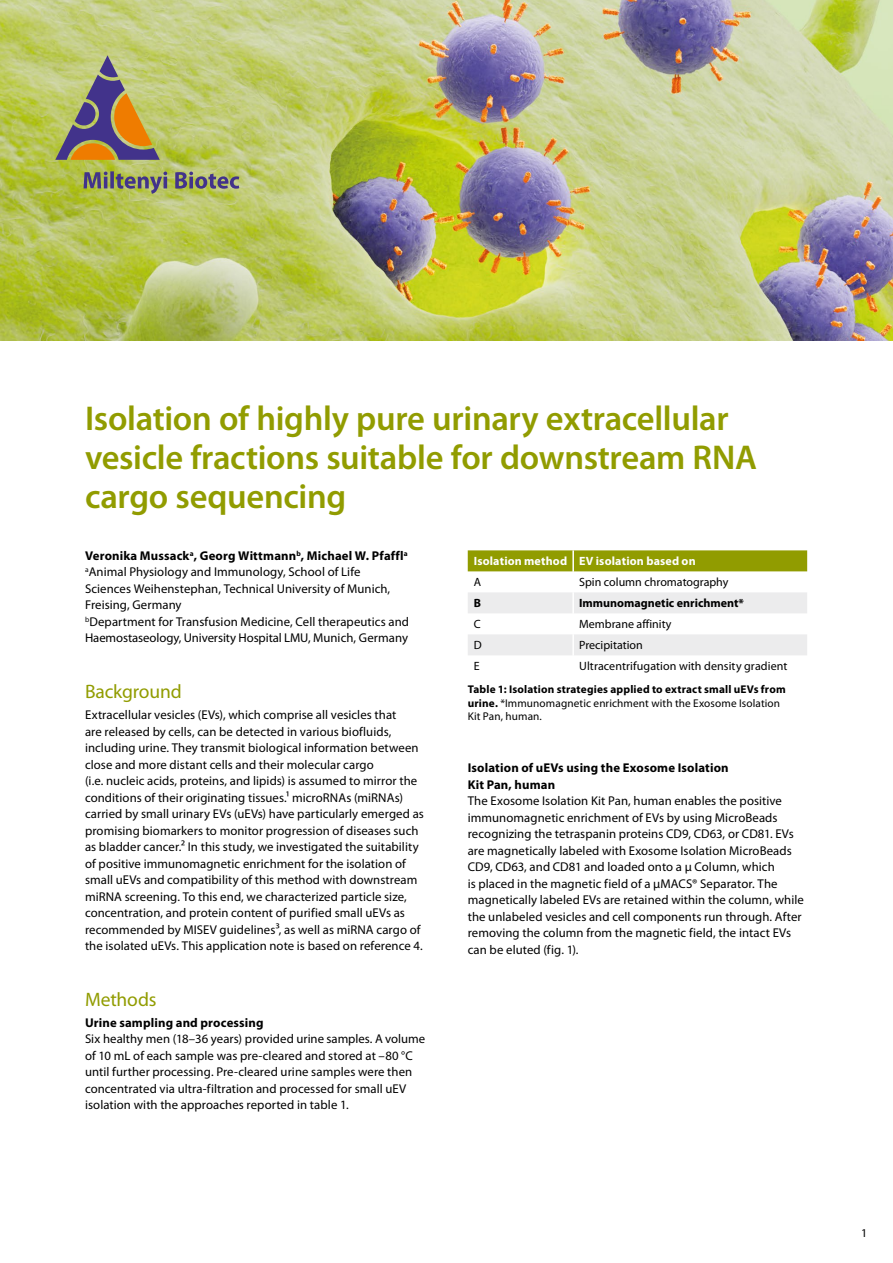
<style>
.page{position:relative;width:893px;height:1263px;background:#fff}
.page>*{position:absolute;margin:0;border:0;box-sizing:border-box;transform-origin:0 0}
.t1{font:600 34.5px/39px "Myriad Pro";letter-spacing:-.01em;color:#919c00}
.t2{font:19.5px "Myriad Pro";letter-spacing:-.01em;color:#919c00}
.t3{font:12.75px/16.5px "Myriad Pro";letter-spacing:.005em;color:#000}
.t4{font:700 12.75px/16.5px "Myriad Pro";letter-spacing:.01em;color:#000}
.t5{font:12px "Myriad Pro";color:#000}
.t6{font:700 12px "Myriad Pro";letter-spacing:.015em;color:#fff}
.t7{font:700 12px "Myriad Pro";color:#000}
.t8{font:700 11.25px/13.5px "Myriad Pro";letter-spacing:.015em;color:#000}
.s1{font-weight:700}
.s2{font-weight:400}
</style>
<div class="page">
<div style="left:468px;top:550px;width:339px;height:21px;background:#919c00"></div>
<svg style="left:468px;top:592px;width:339px;height:63px"></svg>
<hr style="left:572px;top:550px;width:2px;height:21px;background:#fff">
<hr style="left:572px;top:592px;width:2px;height:21px;background:#fff">
<hr style="left:572px;top:613px;width:2px;height:21px;background:#fff">
<hr style="left:572px;top:634px;width:2px;height:21px;background:#fff">
<img style="left:0;top:0;width:893px;height:340px">
<svg style="left:55px;top:55px;width:105px;height:105px;background:#a39568"></svg>
<svg style="left:84px;top:171px;width:155px;height:23px;background:#8f9369"></svg>
<h1 class="t1" style="left:85px;top:399px;width:673px">Isolation of highly pure urinary extracellular vesicle fractions suitable for downstream RNA cargo sequencing</h1>
<p class="t3" style="left:85px;top:548px;width:326px"><span class="s1">Veronika Mussack</span><sup>a</sup><span class="s1">, Georg Wittmann</span><sup>b</sup><span class="s1">, Michael W. Pfaffl</span><sup>a </sup><sup>a</sup>Animal Physiology and Immunology, School of Life Sciences Weihenstephan, Technical University of Munich, Freising, Germany<br><sup>b</sup>Department for Transfusion Medicine, Cell therapeutics and Haemostaseology, University Hospital LMU, Munich, Germany</p>
<h2 class="t2" style="left:85px;top:681px;width:98px">Background</h2>
<p class="t3" style="left:85px;top:707px;width:340px">Extracellular vesicles (EVs), which comprise all vesicles that<br>are released by cells, can be detected in various biofluids, including urine. They transmit biological information between close and more distant cells and their molecular cargo<br>(i.e. nucleic acids, proteins, and lipids) is assumed to mirror the conditions of their originating tissues.¹ microRNAs (miRNAs) carried by small urinary EVs (uEVs) have particularly emerged as promising biomarkers to monitor progression of diseases such as bladder cancer.² In this study, we investigated the suitability of positive immunomagnetic enrichment for the isolation of small uEVs and compatibility of this method with downstream miRNA screening. To this end, we characterized particle size, concentration, and protein content of purified small uEVs as recommended by MISEV guidelines³, as well as miRNA cargo of the isolated uEVs. This application note is based on reference 4.</p>
<h2 class="t2" style="left:85px;top:989px;width:73px">Methods</h2>
<p class="t4" style="left:85px;top:1014px;width:180px">Urine sampling and processing</p>
<p class="t3" style="left:85px;top:1031px;width:342px">Six healthy men (18–36 years) provided urine samples. A volume of 10 mL of each sample was pre-cleared and stored at –80 °C until further processing. Pre-cleared urine samples were then concentrated via ultra-filtration and processed for small uEV isolation with the approaches reported in table 1.</p>
<p class="t6" style="left:474px;top:555px;width:223px">Isolation method EV isolation based on</p>
<p class="t5" style="left:474px;top:576px;width:9px">A</p>
<p class="t5" style="left:579px;top:576px;width:151px">Spin column chromatography</p>
<p class="t7" style="left:474px;top:597px;width:9px">B</p>
<p class="t7" style="left:579px;top:597px;width:166px">Immunomagnetic enrichment*</p>
<p class="t5" style="left:474px;top:618px;width:8px">C</p>
<p class="t5" style="left:579px;top:618px;width:94px">Membrane affinity</p>
<p class="t5" style="left:474px;top:639px;width:9px">D</p>
<p class="t5" style="left:579px;top:639px;width:65px">Precipitation</p>
<p class="t5" style="left:474px;top:660px;width:7px">E</p>
<p class="t5" style="left:579px;top:660px;width:210px">Ultracentrifugation with density gradient</p>
<p class="t8" style="left:468px;top:683px;width:319px">Table 1: Isolation strategies applied to extract small uEVs from urine. <span class="s2">*Immunomagnetic enrichment with the Exosome Isolation<br>Kit Pan, human.</span></p>
<p class="t4" style="left:468px;top:760px;width:262px">Isolation of uEVs using the Exosome Isolation<br>Kit Pan, human</p>
<p class="t3" style="left:468px;top:793px;width:338px">The Exosome Isolation Kit Pan, human enables the positive immunomagnetic enrichment of EVs by using MicroBeads recognizing the tetraspanin proteins CD9, CD63, or CD81. EVs are magnetically labeled with Exosome Isolation MicroBeads CD9, CD63, and CD81 and loaded onto a µ Column, which<br>is placed in the magnetic field of a µMACS® Separator. The magnetically labeled EVs are retained within the column, while the unlabeled vesicles and cell components run through. After removing the column from the magnetic field, the intact EVs can be eluted (fig. 1).</p>
<p class="t5" style="left:861px;top:1227px;width:8px">1</p>
</div>
